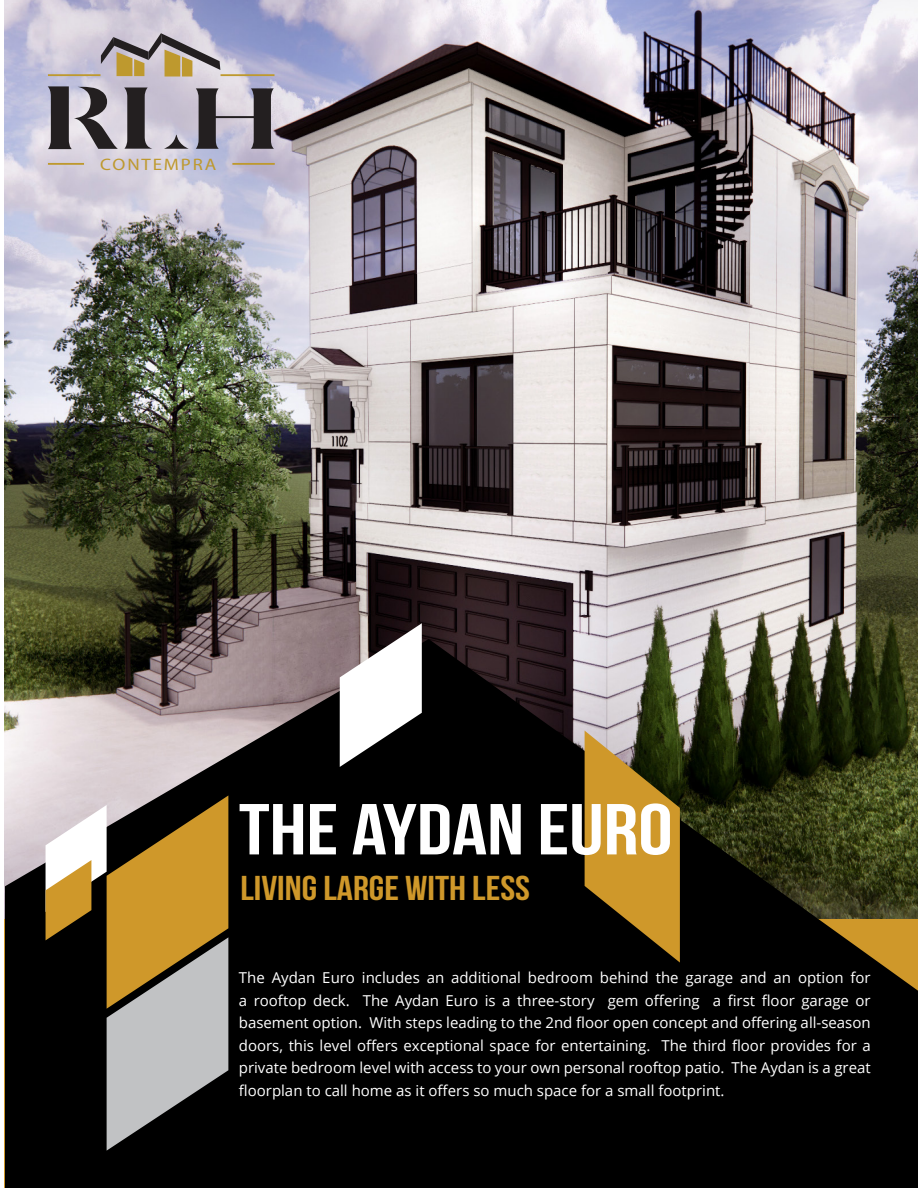
<style>
.page{position:relative;width:918px;height:1188px;background:#fff}
.page>*{position:absolute;margin:0;border:0;box-sizing:border-box;transform-origin:0 0}
.t1{font:72px "Bebas Neue";color:#fff;scale:1.2 1}
.t2{font:34.5px "Bebas Neue";color:#cf982a;scale:1.15 1}
.t3{font:500 16.65px "Montserrat";letter-spacing:.1em;color:#be992e;scale:1.13 1}
.t4{font:15px/22.5px "Open Sans";color:#fff;text-align:justify}
</style>
<div class="page">
<img style="left:4px;top:0;width:914px;height:919px">
<svg style="left:5px;top:639px;width:913px;height:549px;background:#23221c"></svg>
<svg style="left:585px;top:731px;width:95px;height:232px;background:#967225"></svg>
<svg style="left:46px;top:795px;width:182px;height:356px;background:#7f6f51"></svg>
<svg style="left:340px;top:623px;width:82px;height:144px"></svg>
<hr style="left:48px;top:74px;width:53px;height:2px;background:#be992e">
<hr style="left:221px;top:74px;width:53px;height:2px;background:#be992e">
<svg style="left:101px;top:33px;width:119px;height:44px;background:#ab9f93"></svg>
<svg style="left:124px;top:88px;width:28px;height:61px;background:#615c62"></svg>
<svg style="left:164px;top:135px;width:25px;height:14px"></svg>
<svg style="left:48px;top:86px;width:70px;height:63px;background:#827e84"></svg>
<svg style="left:196px;top:88px;width:78px;height:61px;background:#807b84"></svg>
<hr style="left:48px;top:163px;width:36px;height:2px;background:#be992e">
<hr style="left:232px;top:163px;width:43px;height:2px;background:#be992e">
<p class="t3" style="left:100px;top:154px;width:104px">CONTEMPRA</p>
<p class="t1" style="left:239px;top:790px;width:363px">THE AYDAN EURO</p>
<p class="t2" style="left:240px;top:869px;width:253px">LIVING LARGE WITH LESS</p>
<p class="t4" style="left:239px;top:966px;width:633px">The Aydan Euro includes an additional bedroom behind the garage and an option for a rooftop deck. The Aydan Euro is a three-story gem offering a first floor garage or basement option. With steps leading to the 2nd floor open concept and offering all-season doors, this level offers exceptional space for entertaining. The third floor provides for a private bedroom level with access to your own personal rooftop patio. The Aydan is a great floorplan to call home as it offers so much space for a small footprint.</p>
</div>
